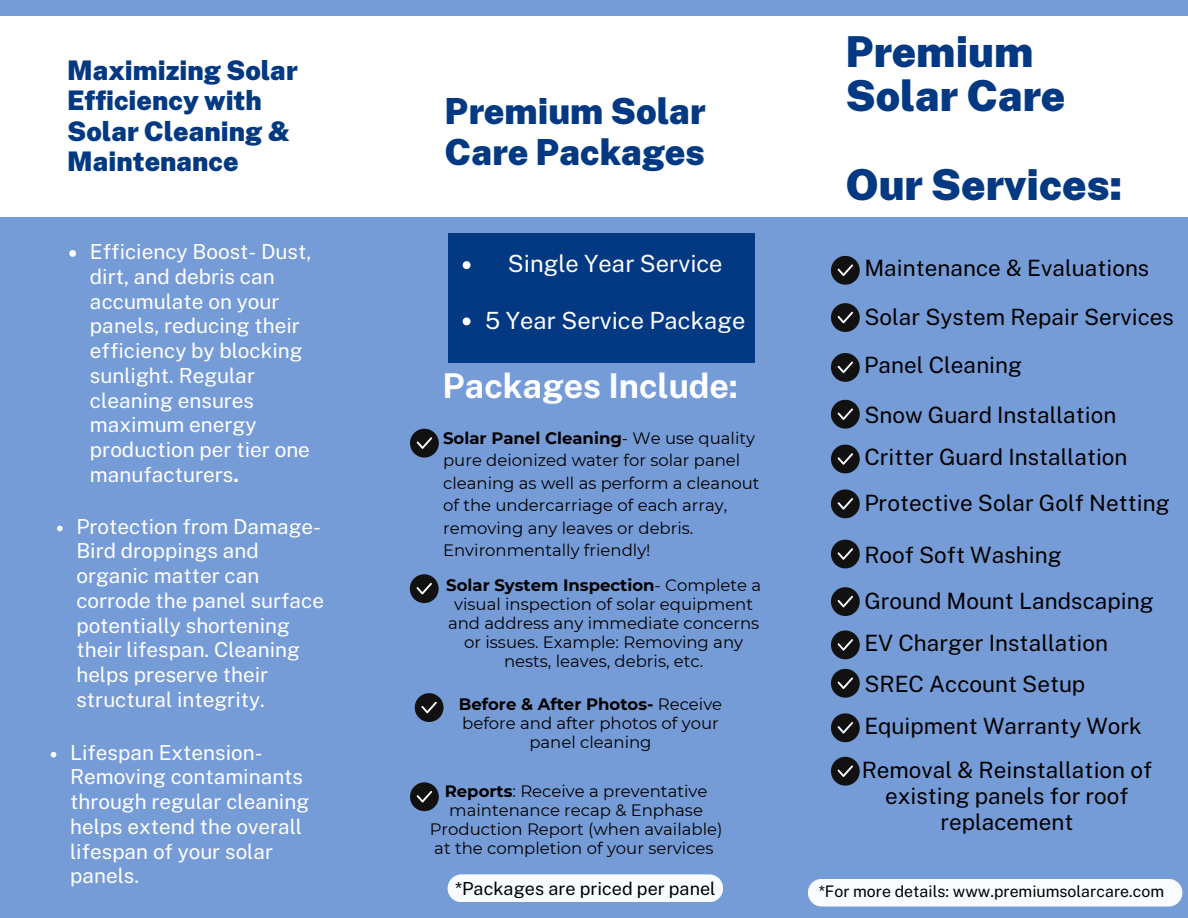
<style>
.page{position:relative;width:1188px;height:918px;background:#769cd8}
.page>*{position:absolute;margin:0;border:0;box-sizing:border-box;transform-origin:0 0}
.t1{font:900 42.6px/44.4px "Public Sans";color:#033982}
.t2{font:900 36px/40.5px "Public Sans";color:#033982}
.t3{font:700 34.2px "Public Sans";color:#fff}
.t4{font:900 27px/30.3px "Public Sans";color:#033982}
.t5{font:23.7px "Public Sans";color:#fff}
.t6{font:22.5px/25.8px "Public Sans";color:#000;text-align:center}
.t7{font:20.7px/24.8px "Public Sans";color:#fff}
.t8{font:18px "Public Sans";color:#000}
.t9{font:16.5px/19.2px "Montserrat";color:#000;text-align:center}
.t10{font:15.9px "Public Sans";color:#000}
.s1{font-weight:700}
</style>
<div class="page">
<div style="left:0;top:17px;width:1188px;height:200px;background:#fff"></div>
<svg style="left:69px;top:250px;width:7px;height:7px"></svg>
<svg style="left:57px;top:526px;width:6px;height:5px"></svg>
<svg style="left:831px;top:256px;width:29px;height:29px"></svg>
<svg style="left:831px;top:303px;width:29px;height:29px"></svg>
<svg style="left:831px;top:353px;width:29px;height:29px"></svg>
<svg style="left:831px;top:400px;width:29px;height:29px"></svg>
<svg style="left:831px;top:445px;width:29px;height:28px"></svg>
<svg style="left:831px;top:489px;width:29px;height:29px"></svg>
<svg style="left:831px;top:540px;width:29px;height:28px"></svg>
<svg style="left:831px;top:587px;width:29px;height:29px"></svg>
<svg style="left:831px;top:631px;width:29px;height:28px"></svg>
<svg style="left:831px;top:669px;width:29px;height:29px"></svg>
<svg style="left:831px;top:713px;width:29px;height:29px"></svg>
<svg style="left:831px;top:757px;width:29px;height:29px"></svg>
<svg style="left:410px;top:429px;width:29px;height:29px"></svg>
<svg style="left:410px;top:574px;width:29px;height:29px"></svg>
<svg style="left:415px;top:693px;width:29px;height:29px"></svg>
<svg style="left:410px;top:782px;width:29px;height:29px"></svg>
<div style="left:448px;top:233px;width:307px;height:129px;background:#033982"></div>
<svg style="left:463px;top:261px;width:8px;height:8px"></svg>
<svg style="left:463px;top:317px;width:8px;height:8px"></svg>
<svg style="left:51px;top:752px;width:5px;height:5px"></svg>
<div style="left:808px;top:879px;width:374px;height:28px;background:#f8fcff;border-radius:14px"></div>
<div style="left:448px;top:874px;width:275px;height:28px;background:#f8fcff"></div>
<h1 class="t4" style="left:67px;top:55px;width:232px">Maximizing Solar<br>Efficiency with<br>Solar Cleaning &amp;<br>Maintenance</h1>
<h1 class="t7" style="left:90px;top:239px;width:223px">Efficiency Boost- Dust, dirt, and debris can accumulate on your panels, reducing their efficiency by blocking sunlight. Regular cleaning ensures maximum energy production per tier one manufacturers<span class="s1">.</span></h1>
<p class="t7" style="left:76px;top:514px;width:249px">Protection from Damage-<br>Bird droppings and organic matter can corrode the panel surface potentially shortening their lifespan. Cleaning helps preserve their structural integrity.</p>
<h4 class="t7" style="left:70px;top:740px;width:241px">Lifespan Extension-<br>Removing contaminants through regular cleaning helps extend the overall lifespan of your solar panels.</h4>
<p class="t2" style="left:445px;top:91px;width:262px">Premium Solar<br>Care Packages</p>
<h4 class="t5" style="left:508px;top:250px;width:216px">Single Year Service</h4>
<p class="t5" style="left:485px;top:306px;width:262px">5 Year Service Package</p>
<h6 class="t3" style="left:443px;top:366px;width:297px">Packages Include:</h6>
<p class="t9" style="left:443px;top:427px;width:318px;line-height:22.5px;text-align:left"><span class="s1">Solar Panel Cleaning</span>- We use quality pure deionized water for solar panel cleaning as well as perform a cleanout of the undercarriage of each array, removing any leaves or debris.<br>Environmentally friendly!</p>
<p class="t9" style="left:446px;top:575px;width:316px"><span class="s1">Solar System Inspection</span>- Complete a visual inspection of solar equipment and address any immediate concerns or issues. Example: Removing any nests, leaves, debris, etc.</p>
<h4 class="t9" style="left:459px;top:695px;width:265px"><span class="s1">Before &amp; After Photos-</span> Receive before and after photos of your panel cleaning</h4>
<p class="t9" style="left:430px;top:781px;width:294px"><span class="s1">Reports</span>: Receive a preventative maintenance recap &amp; Enphase Production Report (when available) at the completion of your services</p>
<h3 class="t1" style="left:845px;top:29px;width:222px">Premium<br>Solar Care</h3>
<h2 class="t1" style="left:845px;top:162px;width:279px">Our Services:</h2>
<p class="t6" style="left:864px;top:255px;width:287px">Maintenance &amp; Evaluations</p>
<p class="t6" style="left:864px;top:304px;width:311px">Solar System Repair Services</p>
<h4 class="t6" style="left:864px;top:352px;width:159px">Panel Cleaning</h4>
<p class="t6" style="left:864px;top:402px;width:254px">Snow Guard Installation</p>
<h4 class="t6" style="left:864px;top:444px;width:265px">Critter Guard Installation</h4>
<p class="t6" style="left:864px;top:490px;width:307px">Protective Solar Golf Netting</p>
<h4 class="t6" style="left:864px;top:542px;width:199px">Roof Soft Washing</h4>
<p class="t6" style="left:864px;top:588px;width:291px">Ground Mount Landscaping</p>
<h4 class="t6" style="left:864px;top:630px;width:245px">EV Charger Installation</h4>
<h2 class="t6" style="left:864px;top:671px;width:222px">SREC Account Setup</h2>
<p class="t6" style="left:864px;top:713px;width:279px">Equipment Warranty Work</p>
<h4 class="t6" style="left:862px;top:757px;width:292px">Removal &amp; Reinstallation of existing panels for roof replacement</h4>
<h6 class="t8" style="left:455px;top:878px;width:262px">*Packages are priced per panel</h6>
<p class="t10" style="left:819px;top:882px;width:347px">*For more details: www.premiumsolarcare.com</p>
</div>
